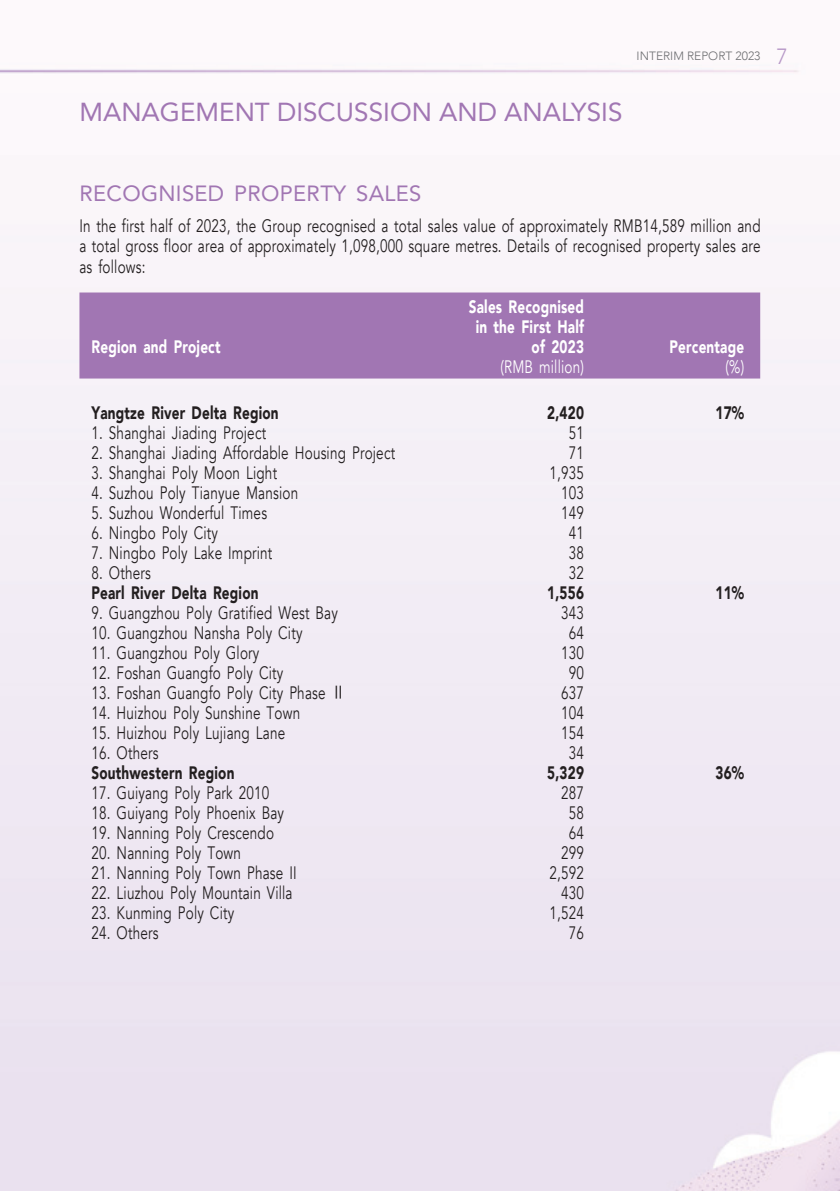
<style>
.page{position:relative;width:840px;height:1191px;background:#fff}
.page>*{position:absolute;margin:0;border:0;box-sizing:border-box;transform-origin:0 0}
.t1{font:26px "Avenir";color:#a176b3}
._03_H1{font:22px "Avenir";letter-spacing:.015em;color:#a176b3}
._15_Table_Stub{font:18px "Avenir";letter-spacing:.015em;color:#231f20;scale:.75 1}
._01_Body_Text{font:18px/20px "Avenir";letter-spacing:.015em;color:#231f20;text-align:justify;scale:.75 1}
._15_Table_Stub-2{font:900 18px "Avenir";letter-spacing:.015em;color:#231f20;scale:.75 1}
._01_Body_Text-2{font:900 18px/20px "Avenir";letter-spacing:.015em;color:#fff;text-align:right;scale:.75 1}
._01_Body_Text-3{font:900 18px "Avenir";letter-spacing:.015em;color:#231f20;scale:.75 1}
._15_Table_Stub-3{font:900 18px "Avenir";letter-spacing:.015em;color:#fff;scale:.75 1}
._01_Body_Text-4{font:18px "Avenir";letter-spacing:.015em;color:#fff;scale:.75 1}
.t2{font:300 12px "Avenir";color:#6c6d70}
.s1{font-size:22px;color:#b798c7}
.s2{font-family:"M Hei HK";font-weight:500}
</style>
<div class="page">
<div style="left:79px;top:292px;width:680px;height:86px;background:#a176b3"></div>
<h1 class="t1" style="left:79px;top:91px;width:544px">MANAGEMENT DISCUSSION AND ANALYSIS</h1>
<p class="t2" style="left:636px;top:48px;width:153px">INTERIM REPORT 2023 <span class="s1">7</span></p>
<p class="_03_H1" style="left:79px;top:176px;width:343px">RECOGNISED PROPERTY SALES</p>
<p class="_01_Body_Text" style="left:79px;top:217px;width:909px">In the first half of 2023, the Group recognised a total sales value of approximately RMB14,589 million and a total gross floor area of approximately 1,098,000 square metres. Details of recognised property sales are as follows:</p>
<p class="_15_Table_Stub-3" style="left:91px;top:331px;width:173px">Region and Project</p>
<p class="_01_Body_Text-2" style="left:468px;top:296px;width:155px">Sales Recognised in the First Half of 2023</p>
<p class="_01_Body_Text-2" style="left:669px;top:336px;width:101px">Percentage</p>
<p class="_01_Body_Text-4" style="left:500px;top:355px;width:113px">(RMB million)</p>
<p class="_01_Body_Text-4" style="left:725px;top:355px;width:26px">(%)</p>
<p class="_15_Table_Stub-2" style="left:91px;top:397px;width:251px">Yangtze River Delta Region</p>
<p class="_01_Body_Text-3" style="left:547px;top:397px;width:51px">2,420</p>
<p class="_01_Body_Text-3" style="left:715px;top:397px;width:40px">17%</p>
<p class="_15_Table_Stub" style="left:91px;top:421px;width:234px">1. Shanghai Jiading Project</p>
<p class="_01_Body_Text" style="left:568px;top:423px;width:22px">51</p>
<p class="_15_Table_Stub" style="left:91px;top:441px;width:406px">2. Shanghai Jiading Affordable Housing Project</p>
<p class="_01_Body_Text" style="left:568px;top:443px;width:22px">71</p>
<p class="_15_Table_Stub" style="left:91px;top:461px;width:249px">3. Shanghai Poly Moon Light</p>
<p class="_01_Body_Text" style="left:549px;top:463px;width:48px">1,935</p>
<p class="_15_Table_Stub" style="left:91px;top:481px;width:277px">4. Suzhou Poly Tianyue Mansion</p>
<p class="_01_Body_Text" style="left:560px;top:483px;width:32px">103</p>
<p class="_15_Table_Stub" style="left:91px;top:501px;width:235px">5. Suzhou Wonderful Times</p>
<p class="_01_Body_Text" style="left:560px;top:503px;width:32px">149</p>
<p class="_15_Table_Stub" style="left:91px;top:521px;width:170px">6. Ningbo Poly City</p>
<p class="_01_Body_Text" style="left:568px;top:523px;width:22px">41</p>
<p class="_15_Table_Stub" style="left:91px;top:541px;width:242px">7. Ningbo Poly Lake Imprint</p>
<p class="_01_Body_Text" style="left:568px;top:543px;width:22px">38</p>
<p class="_15_Table_Stub" style="left:91px;top:561px;width:81px">8. Others</p>
<p class="_01_Body_Text" style="left:568px;top:563px;width:22px">32</p>
<p class="_15_Table_Stub-2" style="left:91px;top:577px;width:224px">Pearl River Delta Region</p>
<p class="_01_Body_Text-3" style="left:547px;top:577px;width:51px">1,556</p>
<p class="_01_Body_Text-3" style="left:715px;top:577px;width:40px">11%</p>
<p class="_15_Table_Stub" style="left:91px;top:601px;width:330px">9. Guangzhou Poly Gratified West Bay</p>
<p class="_01_Body_Text" style="left:560px;top:603px;width:32px">343</p>
<p class="_15_Table_Stub" style="left:91px;top:621px;width:283px">10. Guangzhou Nansha Poly City</p>
<p class="_01_Body_Text" style="left:568px;top:623px;width:22px">64</p>
<p class="_15_Table_Stub" style="left:91px;top:641px;width:225px">11. Guangzhou Poly Glory</p>
<p class="_01_Body_Text" style="left:560px;top:643px;width:32px">130</p>
<p class="_15_Table_Stub" style="left:91px;top:661px;width:257px">12. Foshan Guangfo Poly City</p>
<p class="_01_Body_Text" style="left:568px;top:663px;width:22px">90</p>
<p class="_15_Table_Stub" style="left:91px;top:681px;width:339px">13. Foshan Guangfo Poly City Phase <span class="s2">Ⅱ</span></p>
<p class="_01_Body_Text" style="left:560px;top:683px;width:32px">637</p>
<p class="_15_Table_Stub" style="left:91px;top:701px;width:280px">14. Huizhou Poly Sunshine Town</p>
<p class="_01_Body_Text" style="left:560px;top:703px;width:32px">104</p>
<p class="_15_Table_Stub" style="left:91px;top:721px;width:260px">15. Huizhou Poly Lujiang Lane</p>
<p class="_01_Body_Text" style="left:560px;top:723px;width:32px">154</p>
<p class="_15_Table_Stub" style="left:91px;top:741px;width:91px">16. Others</p>
<p class="_01_Body_Text" style="left:568px;top:743px;width:22px">34</p>
<p class="_15_Table_Stub-2" style="left:91px;top:757px;width:192px">Southwestern Region</p>
<p class="_01_Body_Text-3" style="left:547px;top:757px;width:51px">5,329</p>
<p class="_01_Body_Text-3" style="left:715px;top:757px;width:40px">36%</p>
<p class="_15_Table_Stub" style="left:91px;top:781px;width:239px">17. Guiyang Poly Park 2010</p>
<p class="_01_Body_Text" style="left:560px;top:783px;width:32px">287</p>
<p class="_15_Table_Stub" style="left:91px;top:801px;width:258px">18. Guiyang Poly Phoenix Bay</p>
<p class="_01_Body_Text" style="left:568px;top:803px;width:22px">58</p>
<p class="_15_Table_Stub" style="left:91px;top:821px;width:245px">19. Nanning Poly Crescendo</p>
<p class="_01_Body_Text" style="left:568px;top:823px;width:22px">64</p>
<p class="_15_Table_Stub" style="left:91px;top:841px;width:201px">20. Nanning Poly Town</p>
<p class="_01_Body_Text" style="left:560px;top:843px;width:32px">299</p>
<p class="_15_Table_Stub" style="left:91px;top:861px;width:275px">21. Nanning Poly Town Phase II</p>
<p class="_01_Body_Text" style="left:549px;top:863px;width:48px">2,592</p>
<p class="_15_Table_Stub" style="left:91px;top:881px;width:269px">22. Liuzhou Poly Mountain Villa</p>
<p class="_01_Body_Text" style="left:560px;top:883px;width:32px">430</p>
<p class="_15_Table_Stub" style="left:91px;top:901px;width:192px">23. Kunming Poly City</p>
<p class="_01_Body_Text" style="left:549px;top:903px;width:48px">1,524</p>
<p class="_15_Table_Stub" style="left:91px;top:921px;width:91px">24. Others</p>
<p class="_01_Body_Text" style="left:568px;top:923px;width:22px">76</p>
</div>
